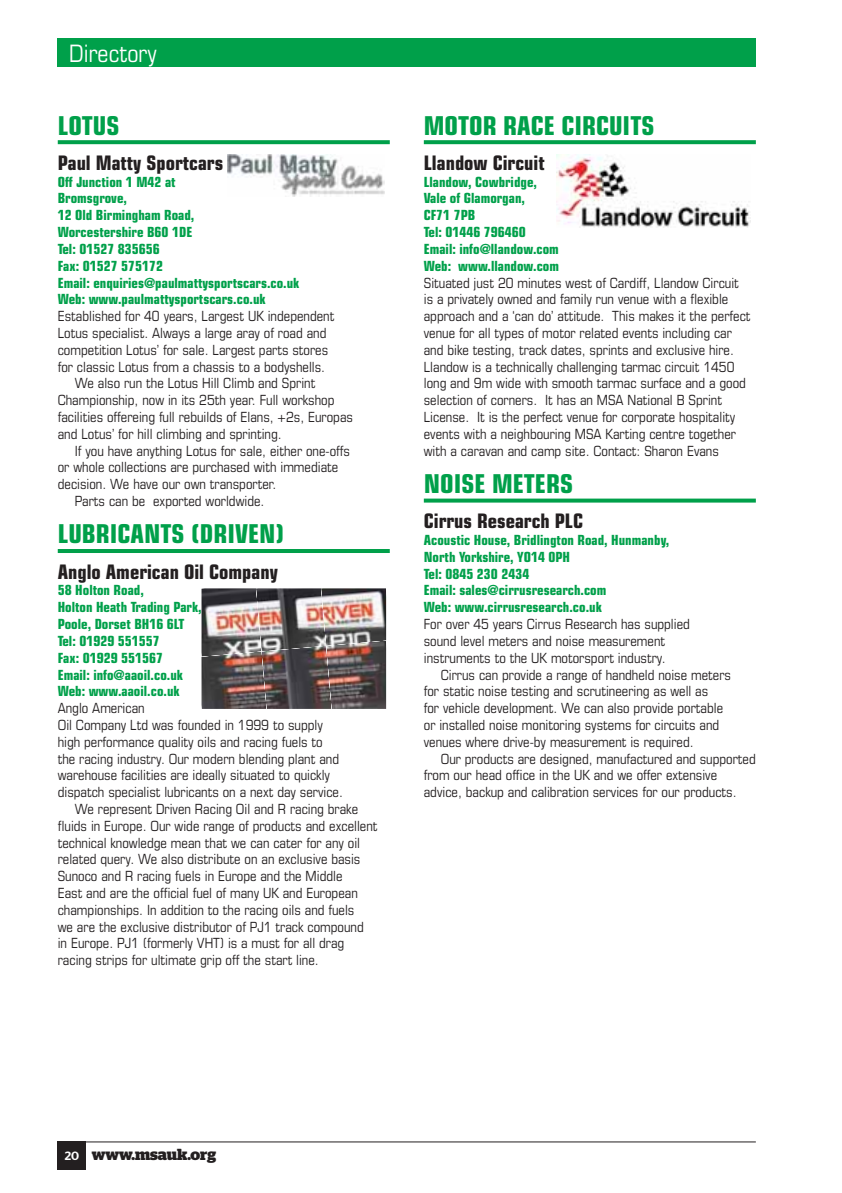
<style>
.page{position:relative;width:842px;height:1193px;background:#fff}
.page>*{position:absolute;margin:0;border:0;box-sizing:border-box;transform-origin:0 0}
.t1{font:700 condensed 26px "Eurostile";color:#00a04a}
.t2{font:condensed 24px "Eurostile";color:#fff}
.t3{font:700 condensed 20px "Eurostile";color:#231f20}
.t4{font:700 16px "Stag";color:#231f20}
.t5{font:condensed 14px/16.8px "Eurostile";color:#231f20}
.t6{font:700 condensed 14px/16.8px "Eurostile";color:#00a04a}
.s1{font-family:"Stag Sans";font-weight:500;font-size:12px;color:#fff}
</style>
<div class="page">
<div style="left:58px;top:1141px;width:28px;height:28px;background:#231f20"></div>
<div style="left:58px;top:38px;width:697px;height:28px;background:#00a04a"></div>
<hr style="left:58px;top:1141px;width:697px;height:1px;background:#231f20">
<svg style="left:58px;top:140px;width:331px;height:4px"></svg>
<hr style="left:58px;top:549px;width:331px;height:4px;background:#00a04a">
<img style="left:227px;top:155px;width:157px;height:41px">
<img style="left:201px;top:588px;width:55px;height:63px">
<img style="left:256px;top:588px;width:65px;height:63px">
<img style="left:321px;top:588px;width:65px;height:58px">
<img style="left:201px;top:651px;width:60px;height:58px">
<img style="left:261px;top:646px;width:65px;height:63px">
<img style="left:326px;top:640px;width:60px;height:69px">
<svg style="left:423px;top:140px;width:332px;height:4px"></svg>
<svg style="left:423px;top:498px;width:332px;height:4px"></svg>
<img style="left:556px;top:155px;width:193px;height:73px">
<h2 class="t2" style="left:69px;top:44px;width:89px">Directory</h2>
<h1 class="t1" style="left:58px;top:116px;width:63px">LOTUS</h1>
<h3 class="t3" style="left:58px;top:155px;width:167px">Paul Matty Sportcars</h3>
<p class="t6" style="left:58px;top:174px;width:243px">Off Junction 1 M42 at<br>Bromsgrove,<br>12 Old Birmingham Road,<br>Worcestershire B60 1DE<br>Tel: 01527 835656<br>Fax: 01527 575172<br>Email: enquiries@paulmattysportscars.co.uk<br>Web: www.paulmattysportscars.co.uk</p>
<p class="t5" style="left:58px;top:309px;width:278px">Established for 40 years, Largest UK independent</p>
<p class="t5" style="left:58px;top:326px;width:270px">Lotus specialist. Always a large aray of road and</p>
<p class="t5" style="left:58px;top:342px;width:272px">competition Lotus’ for sale. Largest parts stores</p>
<p class="t5" style="left:58px;top:359px;width:269px">for classic Lotus from a chassis to a bodyshells.</p>
<p class="t5" style="left:75px;top:376px;width:242px">We also run the Lotus Hill Climb and Sprint</p>
<p class="t5" style="left:58px;top:393px;width:278px">Championship, now in its 25th year. Full workshop</p>
<p class="t5" style="left:58px;top:410px;width:296px">facilities offereing full rebuilds of Elans, +2s, Europas</p>
<p class="t5" style="left:58px;top:426px;width:225px">and Lotus’ for hill climbing and sprinting.</p>
<p class="t5" style="left:75px;top:443px;width:276px">If you have anything Lotus for sale, either one-offs</p>
<p class="t5" style="left:58px;top:460px;width:282px">or whole collections are purchased with immediate</p>
<p class="t5" style="left:58px;top:477px;width:220px">decision. We have our own transporter.</p>
<p class="t5" style="left:75px;top:494px;width:191px">Parts can be exported worldwide.</p>
<h1 class="t1" style="left:58px;top:524px;width:228px">LUBRICANTS (DRIVEN)</h1>
<h3 class="t3" style="left:58px;top:564px;width:221px">Anglo American Oil Company</h3>
<p class="t6" style="left:58px;top:583px;width:145px">58 Holton Road,<br>Holton Heath Trading Park,<br>Poole, Dorset BH16 6LT<br>Tel: 01929 551557<br>Fax: 01929 551567<br>Email: info@aaoil.co.uk<br>Web: www.aaoil.co.uk</p>
<p class="t5" style="left:58px;top:701px;width:88px">Anglo American</p>
<p class="t5" style="left:58px;top:718px;width:266px">Oil Company Ltd was founded in 1999 to supply</p>
<p class="t5" style="left:58px;top:734px;width:266px">high performance quality oils and racing fuels to</p>
<p class="t5" style="left:58px;top:751px;width:283px">the racing industry. Our modern blending plant and</p>
<p class="t5" style="left:58px;top:768px;width:274px">warehouse facilities are ideally situated to quickly</p>
<p class="t5" style="left:58px;top:785px;width:286px">dispatch specialist lubricants on a next day service.</p>
<p class="t5" style="left:75px;top:802px;width:285px">We represent Driven Racing Oil and R racing brake</p>
<p class="t5" style="left:58px;top:818px;width:321px">fluids in Europe. Our wide range of products and excellent</p>
<p class="t5" style="left:58px;top:835px;width:304px">technical knowledge mean that we can cater for any oil</p>
<p class="t5" style="left:58px;top:852px;width:304px">related query. We also distribute on an exclusive basis</p>
<p class="t5" style="left:58px;top:869px;width:286px">Sunoco and R racing fuels in Europe and the Middle</p>
<p class="t5" style="left:58px;top:886px;width:301px">East and are the official fuel of many UK and European</p>
<p class="t5" style="left:58px;top:902px;width:298px">championships. In addition to the racing oils and fuels</p>
<p class="t5" style="left:58px;top:919px;width:307px">we are the exclusive distributor of PJ1 track compound</p>
<p class="t5" style="left:58px;top:936px;width:288px">in Europe. PJ1 (formerly VHT) is a must for all drag</p>
<p class="t5" style="left:58px;top:953px;width:262px">racing strips for ultimate grip off the start line.</p>
<h1 class="t1" style="left:423px;top:116px;width:232px">MOTOR RACE CIRCUITS</h1>
<h3 class="t3" style="left:423px;top:155px;width:122px">Llandow Circuit</h3>
<p class="t6" style="left:423px;top:174px;width:137px">Llandow, Cowbridge,<br>Vale of Glamorgan,<br>CF71 7PB<br>Tel: 01446 796460<br>Email: info@llandow.com<br>Web: www.llandow.com</p>
<p class="t5" style="left:423px;top:275px;width:328px">Situated just 20 minutes west of Cardiff, Llandow Circuit is a privately owned and family run venue with a flexible approach and a ‘can do’ attitude. This makes it the perfect venue for all types of motor related events including car and bike testing, track dates, sprints and exclusive hire.<br>Llandow is a technically challenging tarmac circuit 1450 long and 9m wide with smooth tarmac surface and a good selection of corners. It has an MSA National B Sprint License. It is the perfect venue for corporate hospitality events with a neighbouring MSA Karting centre together with a caravan and camp site. Contact: Sharon Evans</p>
<h1 class="t1" style="left:423px;top:474px;width:151px">NOISE METERS</h1>
<h3 class="t3" style="left:423px;top:514px;width:161px">Cirrus Research PLC</h3>
<p class="t6" style="left:423px;top:533px;width:247px">Acoustic House, Bridlington Road, Hunmanby,<br>North Yorkshire, YO14 0PH<br>Tel: 0845 230 2434<br>Email: sales@cirrusresearch.com<br>Web: www.cirrusresearch.co.uk</p>
<p class="t5" style="left:423px;top:617px;width:267px">For over 45 years Cirrus Research has supplied sound level meters and noise measurement instruments to the UK motorsport industry.</p>
<p class="t5" style="left:423px;top:667px;width:308px;text-indent:17px">Cirrus can provide a range of handheld noise meters for static noise testing and scrutineering as well as<br>for vehicle development. We can also provide portable or installed noise monitoring systems for circuits and venues where drive-by measurement is required.</p>
<p class="t5" style="left:423px;top:751px;width:333px;text-indent:17px">Our products are designed, manufactured and supported from our head office in the UK and we offer extensive advice, backup and calibration services for our products.</p>
<p class="t4" style="left:65px;top:1144px;width:153px"><span class="s1">20</span> www.msauk.org</p>
</div>
